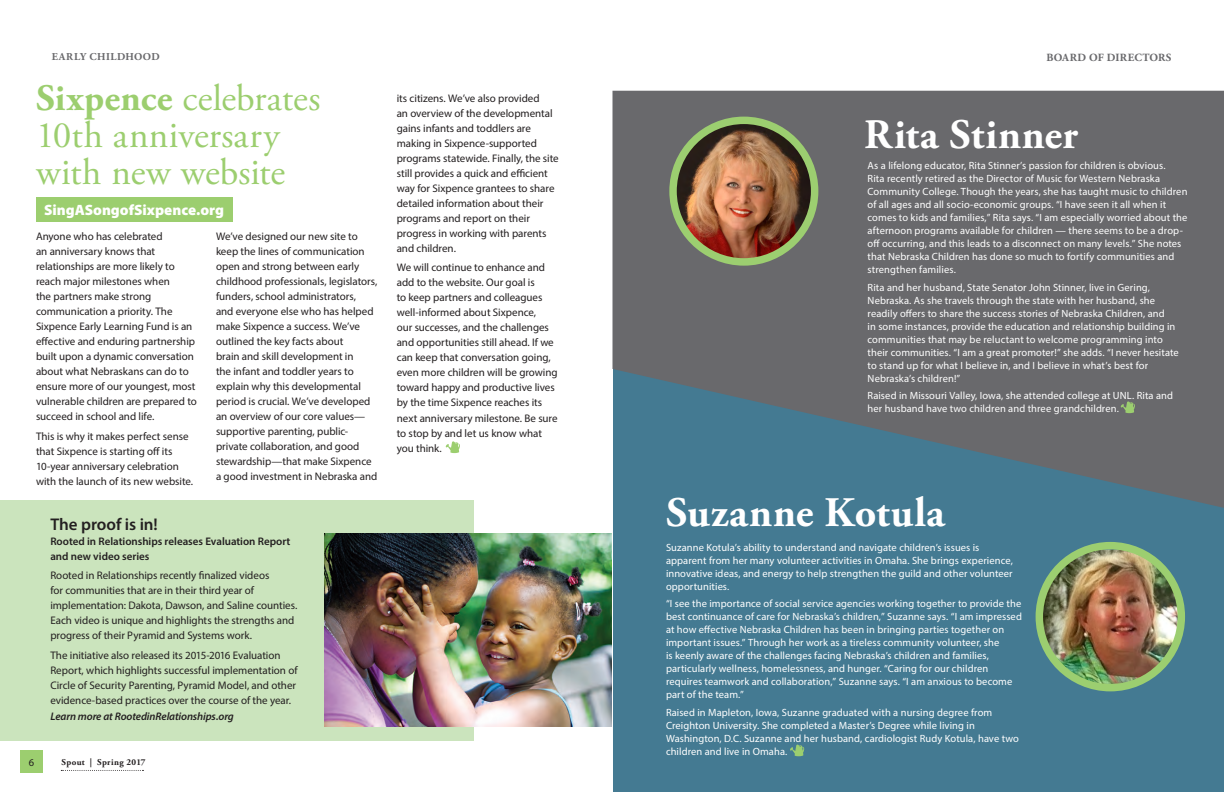
<style>
.page{position:relative;width:1224px;height:792px;background:#fff}
.page>*{position:absolute;margin:0;border:0;box-sizing:border-box;transform-origin:0 0}
.t1{font:700 42px "Adobe Garamond Pro";letter-spacing:.015em;color:#fff}
.t2{font:37.3px/37.3px "Adobe Garamond Pro";color:#9cce6f}
.t3{font:600 17px "Myriad Pro";letter-spacing:-.005em;color:#231f20}
.t4{font:900 15px "Myriad Pro";color:#fff}
.t5{font:11px/15px "Myriad Pro";letter-spacing:-.005em;color:#231f20}
.t6{font:600 11px/15px "Myriad Pro";color:#231f20}
.t7{font:italic 600 11px "Myriad Pro";letter-spacing:-.01em;color:#231f20}
.t8{font:700 11px "Adobe Garamond Pro";letter-spacing:.015em;color:#69696c}
.t9{font:10.5px/13px "Myriad Pro";letter-spacing:.005em;color:#fff}
.t10{font:700 10.5px "Adobe Garamond Pro";letter-spacing:.04em;color:#69696c}
.t11{font:10.5px "Myriad Pro";color:#231f20}
.t12{font:700 9px "Adobe Garamond Pro";letter-spacing:.04em;color:#231f20}
.s1{font-weight:700}
</style>
<div class="page">
<div style="left:20px;top:750px;width:23px;height:23px;background:#9cce6f"></div>
<svg style="left:61px;top:770px;width:82px;height:1px"></svg>
<div style="left:613px;top:508px;width:611px;height:284px;background:#447a92"></div>
<svg style="left:613px;top:91px;width:611px;height:417px;background:#626c72"></svg>
<div style="left:0;top:500px;width:474px;height:241px;background:#cbe4bd"></div>
<img style="left:674px;top:120px;width:138px;height:142px">
<div style="left:669px;top:117px;width:149px;height:149px;border:7px solid #9cce70;border-radius:50%"></div>
<img style="left:1041px;top:550px;width:138px;height:138px">
<div style="left:1036px;top:542px;width:149px;height:149px;border:7px solid #9cce70;border-radius:50%"></div>
<img style="left:324px;top:534px;width:288px;height:192px">
<div style="left:36px;top:197px;width:196px;height:25px;background:#9cce6f"></div>
<svg style="left:446px;top:441px;width:14px;height:12px"></svg>
<svg style="left:1121px;top:401px;width:14px;height:12px"></svg>
<svg style="left:790px;top:745px;width:15px;height:11px"></svg>
<p class="t10" style="left:52px;top:50px;width:109px">EARLY CHILDHOOD</p>
<h2 class="t2" style="left:36px;top:80px;width:286px"><span class="s1">Sixpence</span> celebrates<br>10th anniversary with new website</h2>
<h3 class="t4" style="left:44px;top:200px;width:182px">SingASongofSixpence.org</h3>
<p class="t5" style="left:216px;top:229px;width:163px">We’ve designed our new site to keep the lines of communication open and strong between early childhood professionals, legislators, funders, school administrators,<br>and everyone else who has helped make Sixpence a success. We’ve outlined the key facts about<br>brain and skill development in<br>the infant and toddler years to explain why this developmental period is crucial. We’ve developed an overview of our core values— supportive parenting, public&shy;private collaboration, and good stewardship—that make Sixpence a good investment in Nebraska and</p>
<p class="t5" style="left:36px;top:229px;width:162px">Anyone who has celebrated<br>an anniversary knows that relationships are more likely to reach major milestones when<br>the partners make strong communication a priority. The<br>Sixpence Early Learning Fund is an effective and enduring partnership built upon a dynamic conversation about what Nebraskans can do to ensure more of our youngest, most vulnerable children are prepared to succeed in school and life.</p>
<p class="t5" style="left:36px;top:428px;width:159px">This is why it makes perfect sense that Sixpence is starting off its 10-year anniversary celebration with the launch of its new website.</p>
<h3 class="t3" style="left:50px;top:513px;width:109px">The proof is in!</h3>
<p class="t6" style="left:50px;top:533px;width:242px">Rooted in Relationships releases Evaluation Report and new video series</p>
<p class="t5" style="left:50px;top:568px;width:248px">Rooted in Relationships recently finalized videos<br>for communities that are in their third year of implementation: Dakota, Dawson, and Saline counties.<br>Each video is unique and highlights the strengths and progress of their Pyramid and Systems work.</p>
<p class="t5" style="left:50px;top:647px;width:249px">The initiative also released its 2015-2016 Evaluation Report, which highlights successful implementation of Circle of Security Parenting, Pyramid Model, and other evidence-based practices over the course of the year.</p>
<p class="t7" style="left:50px;top:709px;width:185px">Learn more at RootedinRelationships.org</p>
<p class="t11" style="left:29px;top:756px;width:7px">6</p>
<p class="t12" style="left:62px;top:756px;width:86px">Spout | Spring 2017</p>
<p class="t5" style="left:397px;top:91px;width:164px">its citizens. We’ve also provided<br>an overview of the developmental gains infants and toddlers are making in Sixpence-supported programs statewide. Finally, the site still provides a quick and efficient way for Sixpence grantees to share detailed information about their programs and report on their progress in working with parents and children.</p>
<p class="t5" style="left:397px;top:260px;width:162px">We will continue to enhance and add to the website. Our goal is<br>to keep partners and colleagues well-informed about Sixpence,<br>our successes, and the challenges and opportunities still ahead. If we can keep that conversation going, even more children will be growing toward happy and productive lives by the time Sixpence reaches its next anniversary milestone. Be sure to stop by and let us know what you think.</p>
<p class="t8" style="left:1047px;top:51px;width:126px">BOARD OF DIRECTORS</p>
<h1 class="t1" style="left:864px;top:111px;width:215px">Rita Stinner</h1>
<p class="t9" style="left:868px;top:159px;width:321px">As a lifelong educator, Rita Stinner’s passion for children is obvious.<br>Rita recently retired as the Director of Music for Western Nebraska Community College. Though the years, she has taught music to children of all ages and all socio-economic groups. “I have seen it all when it comes to kids and families,” Rita says. “I am especially worried about the afternoon programs available for children — there seems to be a drop&shy;off occurring, and this leads to a disconnect on many levels.” She notes that Nebraska Children has done so much to fortify communities and strengthen families.</p>
<p class="t9" style="left:868px;top:281px;width:313px">Rita and her husband, State Senator John Stinner, live in Gering, Nebraska. As she travels through the state with her husband, she readily offers to share the success stories of Nebraska Children, and<br>in some instances, provide the education and relationship building in communities that may be reluctant to welcome programming into their communities. “I am a great promoter!” she adds. “I never hesitate to stand up for what I believe in, and I believe in what’s best for Nebraska’s children!”</p>
<p class="t9" style="left:868px;top:389px;width:307px">Raised in Missouri Valley, Iowa, she attended college at UNL. Rita and her husband have two children and three grandchildren.</p>
<h1 class="t1" style="left:666px;top:488px;width:280px">Suzanne Kotula</h1>
<p class="t9" style="left:666px;top:540px;width:348px">Suzanne Kotula’s ability to understand and navigate children’s issues is apparent from her many volunteer activities in Omaha. She brings experience, innovative ideas, and energy to help strengthen the guild and other volunteer opportunities.</p>
<p class="t9" style="left:666px;top:597px;width:358px">“I see the importance of social service agencies working together to provide the best continuance of care for Nebraska’s children,” Suzanne says. “I am impressed at how effective Nebraska Children has been in bringing parties together on important issues.” Through her work as a tireless community volunteer, she<br>is keenly aware of the challenges facing Nebraska’s children and families, particularly wellness, homelessness, and hunger. “Caring for our children requires teamwork and collaboration,” Suzanne says. “I am anxious to become part of the team.”</p>
<p class="t9" style="left:666px;top:705px;width:355px">Raised in Mapleton, Iowa, Suzanne graduated with a nursing degree from Creighton University. She completed a Master’s Degree while living in Washington, D.C. Suzanne and her husband, cardiologist Rudy Kotula, have two children and live in Omaha.</p>
</div>
